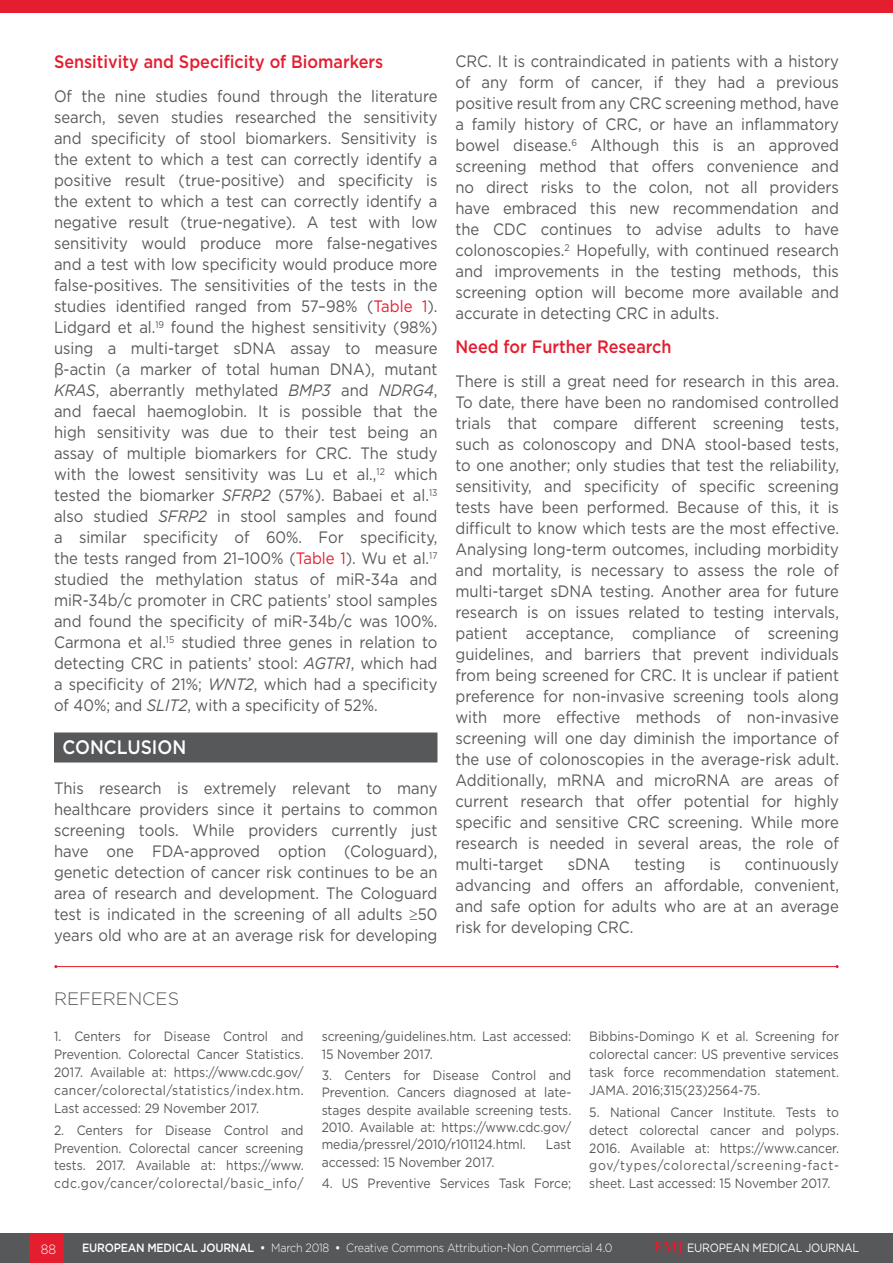
<style>
.page{position:relative;width:893px;height:1263px;background:#fff}
.page>*{position:absolute;margin:0;border:0;box-sizing:border-box;transform-origin:0 0}
._8__Heading_1{font:500 19.5px "Gotham";color:#fff;scale:.9 1}
._9__Heading_2{font:500 18px "Gotham";color:#e41d2f;scale:.9 1}
._18__References_titl{font:300 18px "Gotham";color:#57585a}
._11__Main_text{font:16.5px/21px "Gotham";color:#57585a;text-align:justify;scale:.9 1}
._19__References_text{font:13.5px/17.9px "Gotham";color:#57585a;text-align:justify;scale:.9 1}
.t1{font:300 13.5px "Gotham";color:#fff;scale:.9 1}
.t2{font:300 12px "Gotham";letter-spacing:-.02em;color:#fff;scale:.9 1}
.t3{font:12px "Gotham";letter-spacing:-.02em;color:#fff;scale:.9 1}
.s1{color:#e41d2f}
.s2{font-style:italic}
.s3{font-weight:500}
.s4{font-family:"Palatino Linotype";font-weight:700;font-size:15px;color:#e41d2f}
</style>
<div class="page">
<div style="left:0;top:1233px;width:893px;height:30px;background:#57585a"></div>
<div style="left:30px;top:1233px;width:34px;height:30px;background:#e41d2f"></div>
<div style="left:0;top:0;width:893px;height:12px;background:#e41d2f"></div>
<div style="left:54px;top:732px;width:383px;height:30px;background:#57585a"></div>
<hr style="left:56px;top:966px;width:781px;height:1px;background:#e41d2f">
<p class="_9__Heading_2" style="left:54px;top:50px;width:368px">Sensitivity and Specificity of Biomarkers</p>
<p class="_11__Main_text" style="left:54px;top:85px;width:428px">Of the nine studies found through the literature search, seven studies researched the sensitivity and specificity of stool biomarkers. Sensitivity is the extent to which a test can correctly identify a positive result (true-positive) and specificity is the extent to which a test can correctly identify a negative result (true-negative). A test with low sensitivity would produce more false-negatives and a test with low specificity would produce more false-positives. The sensitivities of the tests in the studies identified ranged from 57–98% (<span class="s1">Table 1</span>).<br>Lidgard et al.<sup>19</sup> found the highest sensitivity (98%) using a multi-target sDNA assay to measure β-actin (a marker of total human DNA), mutant <span class="s2">KRAS</span>, aberrantly methylated <span class="s2">BMP3</span> and <span class="s2">NDRG4</span>, and faecal haemoglobin. It is possible that the high sensitivity was due to their test being an assay of multiple biomarkers for CRC. The study with the lowest sensitivity was Lu et al.,<sup>12</sup> which tested the biomarker <span class="s2">SFRP2</span> (57%). Babaei et al.<sup>13 </sup>also studied <span class="s2">SFRP2</span> in stool samples and found a similar specificity of 60%. For specificity, the tests ranged from 21–100% (<span class="s1">Table 1</span>). Wu et al.<sup>17 </sup>studied the methylation status of miR-34a and miR-34b/c promoter in CRC patients’ stool samples and found the specificity of miR-34b/c was 100%.<br>Carmona et al.<sup>15</sup> studied three genes in relation to detecting CRC in patients’ stool: <span class="s2">AGTR1</span>, which had a specificity of 21%; <span class="s2">WNT2</span>, which had a specificity of 40%; and <span class="s2">SLIT2</span>, with a specificity of 52%.</p>
<p class="_8__Heading_1" style="left:63px;top:734px;width:139px">CONCLUSION</p>
<p class="_11__Main_text" style="left:54px;top:777px;width:428px">This research is extremely relevant to many healthcare providers since it pertains to common screening tools. While providers currently just have one FDA-approved option (Cologuard), genetic detection of cancer risk continues to be an area of research and development. The Cologuard test is indicated in the screening of all adults ≥50 years old who are at an average risk for developing</p>
<p class="_11__Main_text" style="left:455px;top:51px;width:428px">CRC. It is contraindicated in patients with a history of any form of cancer, if they had a previous positive result from any CRC screening method, have a family history of CRC, or have an inflammatory bowel disease.<sup>6</sup> Although this is an approved screening method that offers convenience and no direct risks to the colon, not all providers have embraced this new recommendation and the CDC continues to advise adults to have colonoscopies.<sup>2</sup> Hopefully, with continued research and improvements in the testing methods, this screening option will become more available and accurate in detecting CRC in adults.</p>
<p class="_9__Heading_2" style="left:455px;top:335px;width:242px">Need for Further Research</p>
<p class="_11__Main_text" style="left:455px;top:370px;width:428px">There is still a great need for research in this area.<br>To date, there have been no randomised controlled trials that compare different screening tests, such as colonoscopy and DNA stool-based tests, to one another; only studies that test the reliability, sensitivity, and specificity of specific screening tests have been performed. Because of this, it is difficult to know which tests are the most effective.<br>Analysing long-term outcomes, including morbidity and mortality, is necessary to assess the role of multi-target sDNA testing. Another area for future research is on issues related to testing intervals, patient acceptance, compliance of screening guidelines, and barriers that prevent individuals from being screened for CRC. It is unclear if patient preference for non-invasive screening tools along with more effective methods of non-invasive screening will one day diminish the importance of the use of colonoscopies in the average-risk adult.<br>Additionally, mRNA and microRNA are areas of current research that offer potential for highly specific and sensitive CRC screening. While more research is needed in several areas, the role of multi-target</p>
<p class="_11__Main_text" style="left:455px;top:853px;width:428px;text-indent:289px">continuously advancing and offers an affordable, convenient, and safe option for adults who are at an average risk for developing CRC.</p>
<p class="_11__Main_text" style="left:568px;top:853px;width:49px">sDNA</p>
<p class="_11__Main_text" style="left:634px;top:853px;width:58px">testing</p>
<p class="_11__Main_text" style="left:709px;top:853px;width:14px">is</p>
<p class="_18__References_titl" style="left:54px;top:987px;width:127px">REFERENCES</p>
<p class="_19__References_text" style="left:54px;top:1027px;width:279px">1. Centers for Disease Control and Prevention. Colorectal Cancer Statistics.<br>2017. Available at: https://www.cdc.gov/ cancer/colorectal/statistics/index.htm.<br>Last accessed: 29 November 2017.</p>
<p class="_19__References_text" style="left:54px;top:1121px;width:279px">2. Centers for Disease Control and Prevention. Colorectal cancer screening tests. 2017. Available at: https://www. cdc.gov/cancer/colorectal/basic_info/</p>
<p class="_19__References_text" style="left:322px;top:1028px;width:279px;line-height:17.2px">screening/guidelines.htm. Last accessed:<br>15 November 2017.</p>
<p class="_19__References_text" style="left:322px;top:1066px;width:279px;line-height:17.2px">3. Centers for Disease Control and Prevention. Cancers diagnosed at late&shy;stages despite available screening tests.<br>2010. Available at: https://www.cdc.gov/ media/pressrel/2010/r101124.html.</p>
<p class="_19__References_text" style="left:546px;top:1135px;width:30px">Last</p>
<p class="_19__References_text" style="left:322px;top:1152px;width:193px">accessed: 15 November 2017.</p>
<p class="_19__References_text" style="left:322px;top:1174px;width:279px">4. US Preventive Services Task Force;</p>
<p class="_19__References_text" style="left:589px;top:1027px;width:279px">Bibbins-Domingo K et al. Screening for colorectal cancer: US preventive services task force recommendation statement.<br>JAMA. 2016;315(23)2564-75.</p>
<p class="_19__References_text" style="left:589px;top:1103px;width:279px">5. National Cancer Institute. Tests to detect colorectal cancer and polyps.<br>2016. Available at: https://www.cancer. gov/types/colorectal/screening-fact&shy;sheet. Last accessed: 15 November 2017.</p>
<p class="t1" style="left:41px;top:1240px;width:18px">88</p>
<p class="t2" style="left:82px;top:1240px;width:591px"><span class="s3">EUROPEAN MEDICAL JOURNAL •</span> March 2018 <span class="s3">•</span> Creative Commons Attribution-Non Commercial 4.0</p>
<p class="t3" style="left:654px;top:1240px;width:229px"><span class="s4">EMJ</span> EUROPEAN MEDICAL JOURNAL</p>
</div>
